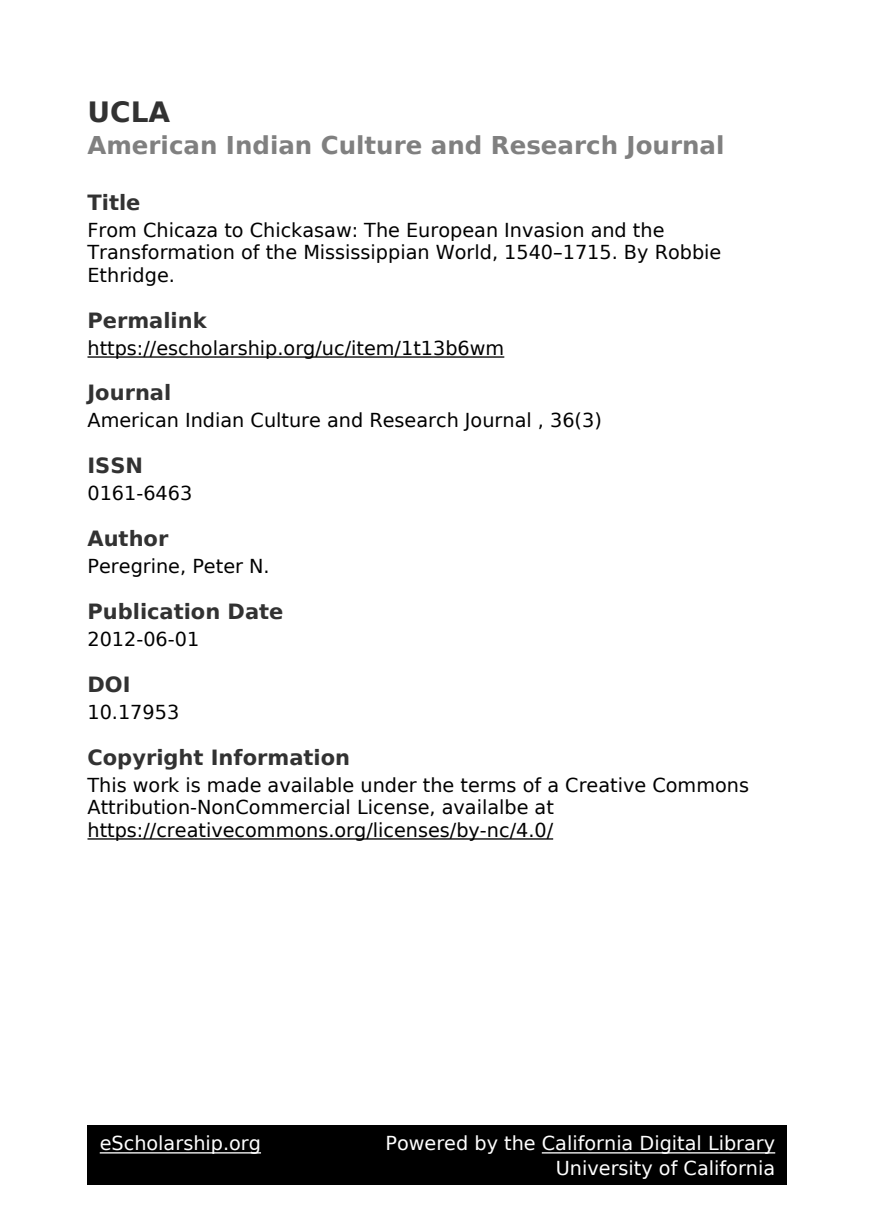
<style>
.page{position:relative;width:875px;height:1225px;background:#fff}
.page>*{position:absolute;margin:0;border:0;box-sizing:border-box;transform-origin:0 0}
.t1{font:700 28px "DejaVu Sans";color:#323232}
.t2{font:700 24.5px "DejaVu Sans";color:#808080}
.t3{font:700 21px "DejaVu Sans";color:#323232}
.t4{font:19.25px/22.4px "DejaVu Sans";color:#000}
.t5{font:19.25px/24.5px "DejaVu Sans";color:#fff;text-align:right}
</style>
<div class="page">
<hr style="left:88px;top:356px;width:416px;height:2px;background:#000">
<hr style="left:88px;top:838px;width:465px;height:2px;background:#000">
<div style="left:88px;top:1125px;width:700px;height:60px;background:#000"></div>
<hr style="left:100px;top:1152px;width:161px;height:2px;background:#fff">
<hr style="left:542px;top:1152px;width:233px;height:2px;background:#fff">
<h1 class="t1" style="left:88px;top:101px;width:84px">UCLA</h1>
<p class="t2" style="left:88px;top:136px;width:638px">American Indian Culture and Research Journal</p>
<p class="t3" style="left:88px;top:194px;width:54px">Title</p>
<p class="t4" style="left:88px;top:221px;width:635px">From Chicaza to Chickasaw: The European Invasion and the<br>Transformation of the Mississippian World, 1540–1715. By Robbie<br>Ethridge.</p>
<p class="t3" style="left:88px;top:312px;width:121px">Permalink</p>
<p class="t4" style="left:88px;top:338px;width:418px">https://escholarship.org/uc/item/1t13b6wm</p>
<p class="t3" style="left:88px;top:384px;width:85px">Journal</p>
<p class="t4" style="left:88px;top:411px;width:516px">American Indian Culture and Research Journal , 36(3)</p>
<p class="t3" style="left:88px;top:457px;width:57px">ISSN</p>
<p class="t4" style="left:88px;top:484px;width:106px">0161-6463</p>
<p class="t3" style="left:88px;top:530px;width:82px">Author</p>
<p class="t4" style="left:88px;top:557px;width:184px">Peregrine, Peter N.</p>
<p class="t3" style="left:88px;top:603px;width:198px">Publication Date</p>
<p class="t4" style="left:88px;top:630px;width:113px">2012-06-01</p>
<p class="t3" style="left:88px;top:676px;width:45px">DOI</p>
<p class="t4" style="left:88px;top:703px;width:93px">10.17953</p>
<p class="t3" style="left:88px;top:749px;width:264px">Copyright Information</p>
<p class="t4" style="left:88px;top:776px;width:663px">This work is made available under the terms of a Creative Commons<br>Attribution-NonCommercial License, availalbe at https://creativecommons.org/licenses/by-nc/4.0/</p>
<p class="t5" style="left:100px;top:1133px;width:163px">eScholarship.org</p>
<p class="t5" style="left:385px;top:1133px;width:391px">Powered by the California Digital Library<br>University of California</p>
</div>
